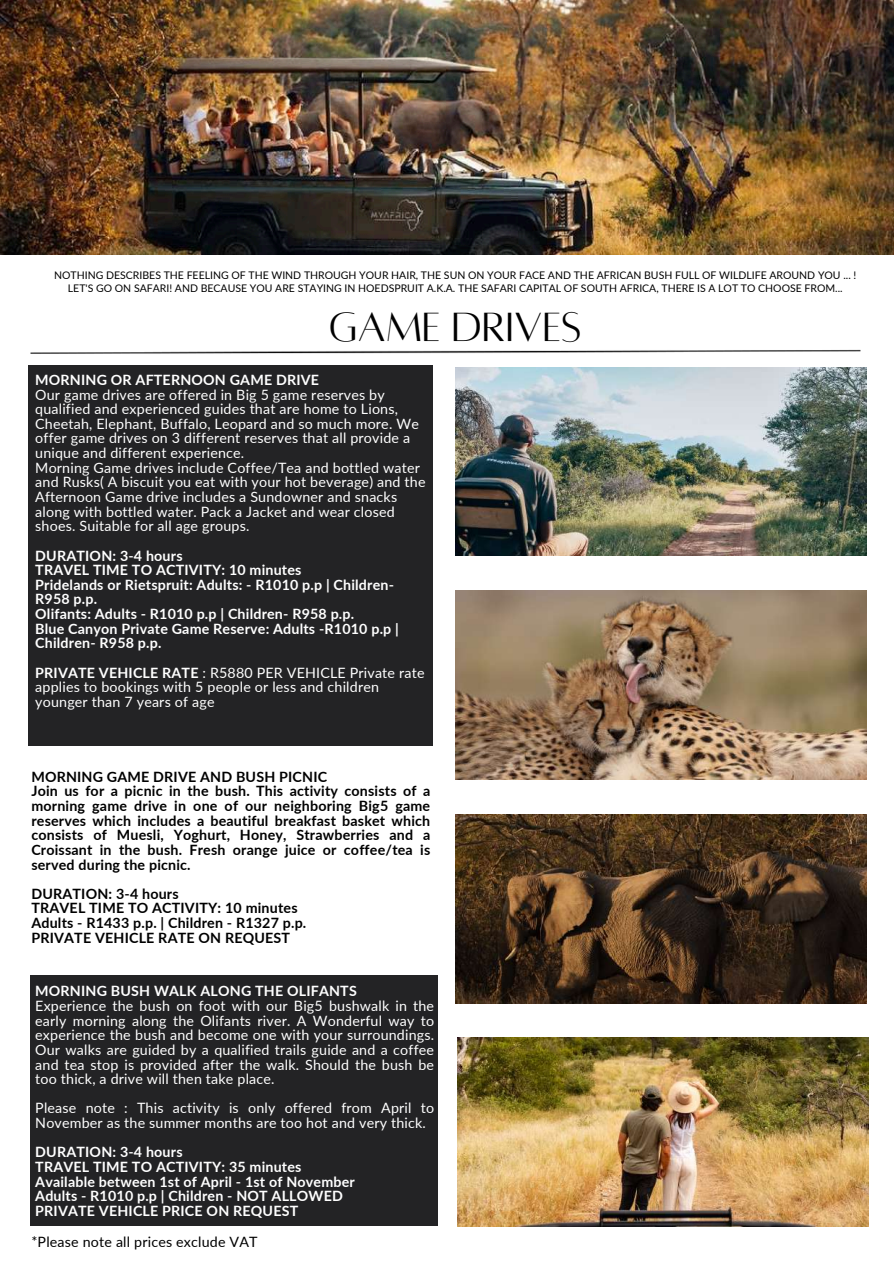
<style>
.page{position:relative;width:894px;height:1264px;background:#fff}
.page>*{position:absolute;margin:0;border:0;box-sizing:border-box;transform-origin:0 0}
.t1{font:45px "Alta regular";color:#000}
.t2{font:14.25px/14.7px "Lato";letter-spacing:.015em;color:#fff}
.t3{font:700 14.25px/14.7px "Lato";letter-spacing:.015em;color:#fff}
.t4{font:700 14.25px/14.7px "Lato";letter-spacing:.015em;color:#000}
.t5{font:14.25px "Lato";letter-spacing:.015em;color:#000}
.t6{font:10.5px/13.5px "Lato";color:#000;text-align:center}
.s1{font-weight:700}
</style>
<div class="page">
<img style="left:0;top:0;width:893px;height:254px">
<div style="left:29px;top:366px;width:403px;height:379px;background:#232325"></div>
<div style="left:31px;top:975px;width:406px;height:250px;background:#232325"></div>
<img style="left:30px;top:349px;width:831px;height:5px">
<img style="left:455px;top:367px;width:410px;height:189px">
<img style="left:455px;top:590px;width:410px;height:189px">
<img style="left:455px;top:814px;width:410px;height:189px">
<img style="left:457px;top:1037px;width:410px;height:189px">
<p class="t6" style="left:54px;top:268px;width:803px">NOTHING DESCRIBES THE FEELING OF THE WIND THROUGH YOUR HAIR, THE SUN ON YOUR FACE AND THE AFRICAN BUSH FULL OF WILDLIFE AROUND YOU ... !<br>LET'S GO ON SAFARI! AND BECAUSE YOU ARE STAYING IN HOEDSPRUIT A.K.A. THE SAFARI CAPITAL OF SOUTH AFRICA, THERE IS A LOT TO CHOOSE FROM...</p>
<h1 class="t1" style="left:329px;top:304px;width:254px">GAME DRIVES</h1>
<p class="t3" style="left:35px;top:372px;width:285px">MORNING OR AFTERNOON GAME DRIVE</p>
<p class="t2" style="left:35px;top:386px;width:391px">Our game drives are offered in Big 5 game reserves by qualified and experienced guides that are home to Lions, Cheetah, Elephant, Buffalo, Leopard and so much more. We offer game drives on 3 different reserves that all provide a unique and different experience.<br>Morning Game drives include Coffee/Tea and bottled water and Rusks( A biscuit you eat with your hot beverage) and the Afternoon Game drive includes a Sundowner and snacks along with bottled water. Pack a Jacket and wear closed shoes. Suitable for all age groups.</p>
<p class="t3" style="left:35px;top:547px;width:365px">DURATION: 3-4 hours<br>TRAVEL TIME TO ACTIVITY: 10 minutes<br>Pridelands or Rietspruit: Adults: - R1010 p.p | Children-R958 p.p.<br>Olifants: Adults - R1010 p.p | Children- R958 p.p.<br>Blue Canyon Private Game Reserve: Adults -R1010 p.p | Children- R958 p.p.</p>
<p class="t2" style="left:35px;top:664px;width:391px"><span class="s1">PRIVATE VEHICLE RATE</span> : R5880 PER VEHICLE Private rate applies to bookings with 5 people or less and children younger than 7 years of age</p>
<p class="t4" style="left:31px;top:769px;width:400px">MORNING GAME DRIVE AND BUSH PICNIC<br>Join us for a picnic in the bush. This activity consists of a morning game drive in one of our neighboring Big5 game reserves which includes a beautiful breakfast basket which consists of Muesli, Yoghurt, Honey, Strawberries and a Croissant in the bush. Fresh orange juice or coffee/tea is served during the picnic.</p>
<p class="t4" style="left:31px;top:886px;width:276px">DURATION: 3-4 hours<br>TRAVEL TIME TO ACTIVITY: 10 minutes<br>Adults - R1433 p.p. | Children - R1327 p.p.<br>PRIVATE VEHICLE RATE ON REQUEST</p>
<p class="t3" style="left:35px;top:983px;width:323px">MORNING BUSH WALK ALONG THE OLIFANTS</p>
<p class="t2" style="left:35px;top:998px;width:400px;text-align:justify">Experience the bush on foot with our Big5 bushwalk in the early morning along the Olifants river. A Wonderful way to experience the bush and become one with your surroundings.<br>Our walks are guided by a qualified trails guide and a coffee and tea stop is provided after the walk. Should the bush be too thick, a drive will then take place.</p>
<p class="t2" style="left:35px;top:1100px;width:400px">Please note : This activity is only offered from April to<br>November as the summer months are too hot and very thick.</p>
<p class="t3" style="left:35px;top:1144px;width:321px">DURATION: 3-4 hours<br>TRAVEL TIME TO ACTIVITY: 35 minutes Available between 1st of April - 1st of November Adults - R1010 p.p | Children - NOT ALLOWED PRIVATE VEHICLE PRICE ON REQUEST</p>
<p class="t5" style="left:31px;top:1232px;width:228px">*Please note all prices exclude VAT</p>
</div>
